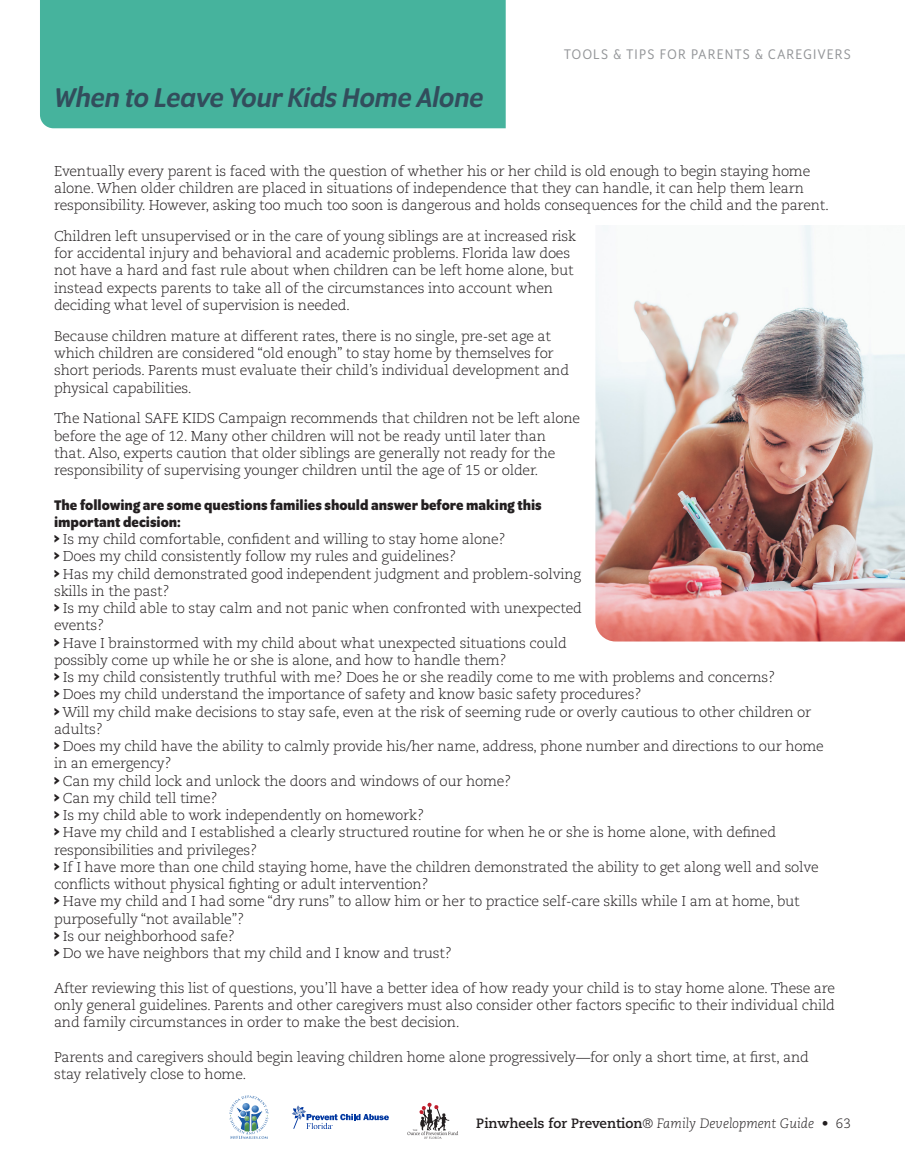
<style>
.page{position:relative;width:905px;height:1175px;background:#fff}
.page>*{position:absolute;margin:0;border:0;box-sizing:border-box;transform-origin:0 0}
.t1{font:italic 500 29.25px "Program OT";color:#324d5c}
.t2{font:700 15px/17.2px "Program OT";color:#231f20}
.t3{font:15px "Program OT";letter-spacing:.09em;color:#939598}
.t4{font:300 14.25px/17.2px "Caecilia LT Std";letter-spacing:-.015em;color:#231f20}
.t5{font:700 13.5px "Caecilia LT Std";color:#231f20}
.s1{font-family:"Program OT";font-weight:900;font-size:16.5px}
.s2{font-weight:300}
.s3{font-weight:300;font-style:italic}
</style>
<div class="page">
<svg style="left:229px;top:1095px;width:39px;height:44px"></svg>
<svg style="left:407px;top:1102px;width:51px;height:36px"></svg>
<svg style="left:292px;top:1105px;width:97px;height:23px"></svg>
<div style="left:40px;top:0;width:465px;height:128px;background:#46b39d"></div>
<img style="left:595px;top:225px;width:309px;height:416px">
<h1 class="t1" style="left:54px;top:81px;width:431px">When to Leave Your Kids Home Alone</h1>
<p class="t3" style="left:564px;top:45px;width:288px">TOOLS &amp; TIPS FOR PARENTS &amp; CAREGIVERS</p>
<p class="t4" style="left:54px;top:162px;width:776px">Eventually every parent is faced with the question of whether his or her child is old enough to begin staying home alone. When older children are placed in situations of independence that they can handle, it can help them learn responsibility. However, asking too much too soon is dangerous and holds consequences for the child and the parent.</p>
<p class="t4" style="left:54px;top:228px;width:524px">Children left unsupervised or in the care of young siblings are at increased risk for accidental injury and behavioral and academic problems. Florida law does not have a hard and fast rule about when children can be left home alone, but instead expects parents to take all of the circumstances into account when deciding what level of supervision is needed.</p>
<p class="t4" style="left:54px;top:327px;width:516px">Because children mature at different rates, there is no single, pre-set age at which children are considered “old enough” to stay home by themselves for short periods. Parents must evaluate their child’s individual development and physical capabilities.</p>
<p class="t4" style="left:54px;top:410px;width:527px">The National SAFE KIDS Campaign recommends that children not be left alone before the age of 12. Many other children will not be ready until later than that. Also, experts caution that older siblings are generally not ready for the responsibility of supervising younger children until the age of 15 or older.</p>
<p class="t2" style="left:54px;top:496px;width:489px">The following are some questions families should answer before making this important decision:</p>
<p class="t4" style="left:54px;top:531px;width:771px"><span class="s1">&gt;</span> Is my child comfortable, confident and willing to stay home alone?<br><span class="s1">&gt;</span> Does my child consistently follow my rules and guidelines?<br><span class="s1">&gt;</span> Has my child demonstrated good independent judgment and problem-solving<br>skills in the past?<br><span class="s1">&gt;</span> Is my child able to stay calm and not panic when confronted with unexpected<br>events?<br><span class="s1">&gt;</span> Have I brainstormed with my child about what unexpected situations could<br>possibly come up while he or she is alone, and how to handle them?<br><span class="s1">&gt;</span> Is my child consistently truthful with me? Does he or she readily come to me with problems and concerns?<br><span class="s1">&gt;</span> Does my child understand the importance of safety and know basic safety procedures?<br><span class="s1">&gt;</span> Will my child make decisions to stay safe, even at the risk of seeming rude or overly cautious to other children or adults?<br><span class="s1">&gt;</span> Does my child have the ability to calmly provide his/her name, address, phone number and directions to our home in an emergency?<br><span class="s1">&gt;</span> Can my child lock and unlock the doors and windows of our home?<br><span class="s1">&gt;</span> Can my child tell time?<br><span class="s1">&gt;</span> Is my child able to work independently on homework?<br><span class="s1">&gt;</span> Have my child and I established a clearly structured routine for when he or she is home alone, with defined responsibilities and privileges?<br><span class="s1">&gt;</span> If I have more than one child staying home, have the children demonstrated the ability to get along well and solve conflicts without physical fighting or adult intervention?<br><span class="s1">&gt;</span> Have my child and I had some “dry runs” to allow him or her to practice self-care skills while I am at home, but purposefully “not available”?<br><span class="s1">&gt;</span> Is our neighborhood safe?<br><span class="s1">&gt;</span> Do we have neighbors that my child and I know and trust?</p>
<p class="t4" style="left:54px;top:979px;width:782px;text-align:justify">After reviewing this list of questions, you’ll have a better idea of how ready your child is to stay home alone. These are only general guidelines. Parents and other caregivers must also consider other factors specific to their individual child and family circumstances in order to make the best decision.</p>
<p class="t4" style="left:54px;top:1048px;width:756px">Parents and caregivers should begin leaving children home alone progressively—for only a short time, at first, and stay relatively close to home.</p>
<p class="t5" style="left:476px;top:1115px;width:376px">Pinwheels for Prevention<span class="s2">®</span> <span class="s3">Family Development Guide</span> <span class="s2">• 63</span></p>
</div>
